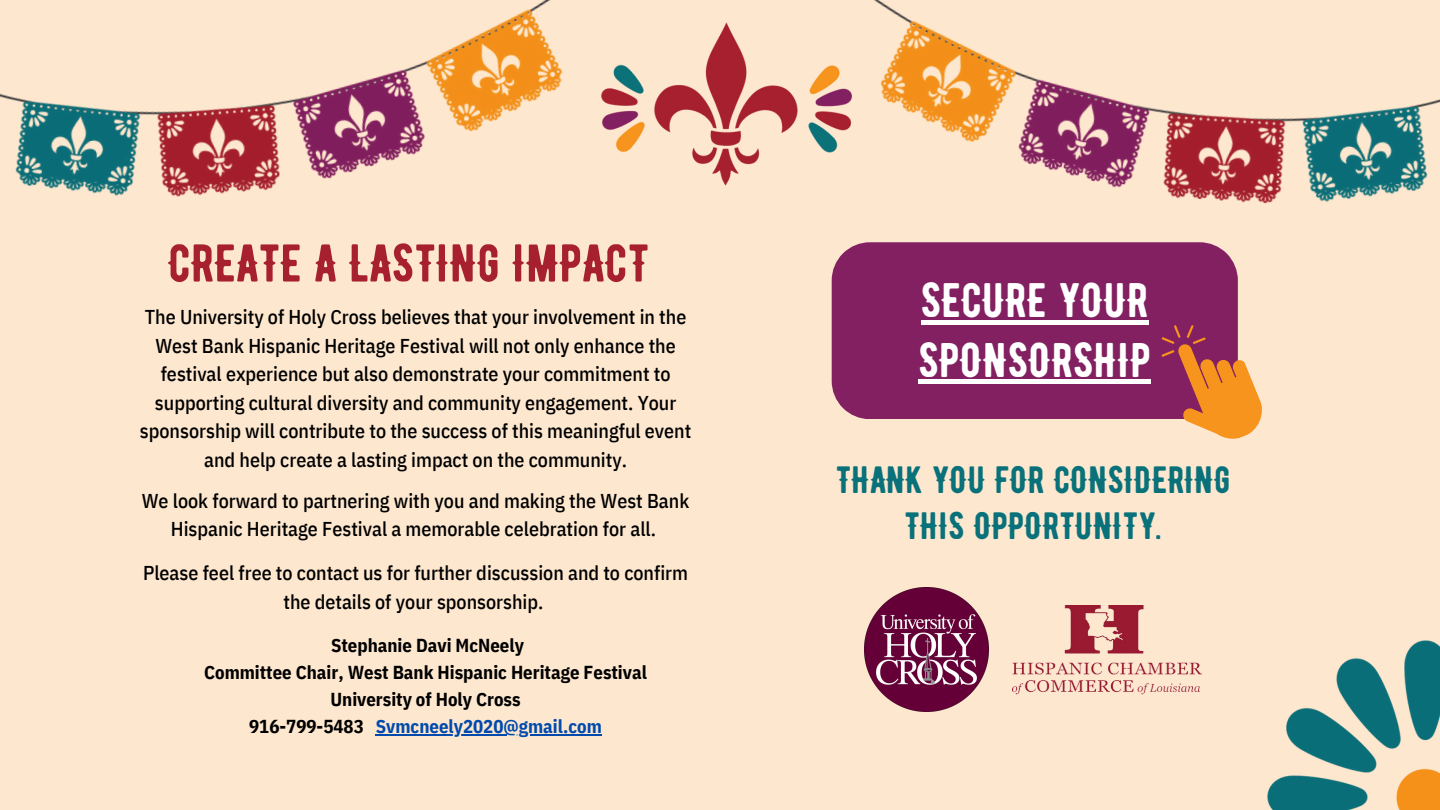
<style>
.page{position:relative;width:1440px;height:810px;background:#fde7cf}
.page>*{position:absolute;margin:0;border:0;box-sizing:border-box;transform-origin:0 0}
.t1{font:53px "BERNIER Regular";color:#a6202f}
.t2{font:48.4px/59.2px "BERNIER Regular";color:#fff}
.t3{font:38px/46.5px "BERNIER Regular";color:#09717a;text-align:center}
.t4{font:500 20px/28.5px "IBM Plex Sans Cond";color:#000;text-align:center}
.t5{font:700 18.8px "IBM Plex Sans Cond";color:#000}
.t6{font:700 18.8px "IBM Plex Sans Cond";color:#004aad}
</style>
<div class="page">
<img style="left:0;top:0;width:562px;height:197px">
<img style="left:874px;top:0;width:566px;height:204px">
<img style="left:601px;top:22px;width:251px;height:164px">
<img style="left:1267px;top:640px;width:173px;height:170px">
<img style="left:864px;top:588px;width:125px;height:124px">
<img style="left:1012px;top:605px;width:189px;height:90px">
<div style="left:832px;top:242px;width:406px;height:177px;background:#832061"></div>
<div style="left:921px;top:320px;width:228px;height:5px;background:#fff"></div>
<hr style="left:918px;top:380px;width:233px;height:4px;background:#fff">
<svg style="left:1150px;top:306px;width:112px;height:133px"></svg>
<hr style="left:376px;top:734px;width:226px;height:2px;background:#004aad">
<p class="t1" style="left:168px;top:231px;width:483px">CREATE A LASTING IMPACT</p>
<p class="t4" style="left:140px;top:303px;width:553px">The University of Holy Cross believes that your involvement in the West Bank Hispanic Heritage Festival will not only enhance the festival experience but also demonstrate your commitment to supporting cultural diversity and community engagement. Your sponsorship will contribute to the success of this meaningful event and help create a lasting impact on the community.</p>
<p class="t4" style="left:142px;top:486px;width:549px">We look forward to partnering with you and making the West Bank<br>Hispanic Heritage Festival a memorable celebration for all.</p>
<p class="t4" style="left:143px;top:558px;width:547px">Please feel free to contact us for further discussion and to confirm the details of your sponsorship.</p>
<h2 class="t5" style="left:331px;top:632px;width:194px">Stephanie Davi McNeely</h2>
<p class="t5" style="left:204px;top:659px;width:444px">Committee Chair, West Bank Hispanic Heritage Festival</p>
<p class="t5" style="left:330px;top:686px;width:192px">University of Holy Cross</p>
<p class="t5" style="left:249px;top:713px;width:116px">916-799-5483</p>
<p class="t6" style="left:376px;top:713px;width:228px">Svmcneely2020@gmail.com</p>
<h1 class="t2" style="left:918px;top:271px;width:234px">SECURE YOUR<br>SPONSORSHIP</h1>
<p class="t3" style="left:836px;top:456px;width:396px">THANK YOU FOR CONSIDERING<br>THIS OPPORTUNITY.</p>
</div>
